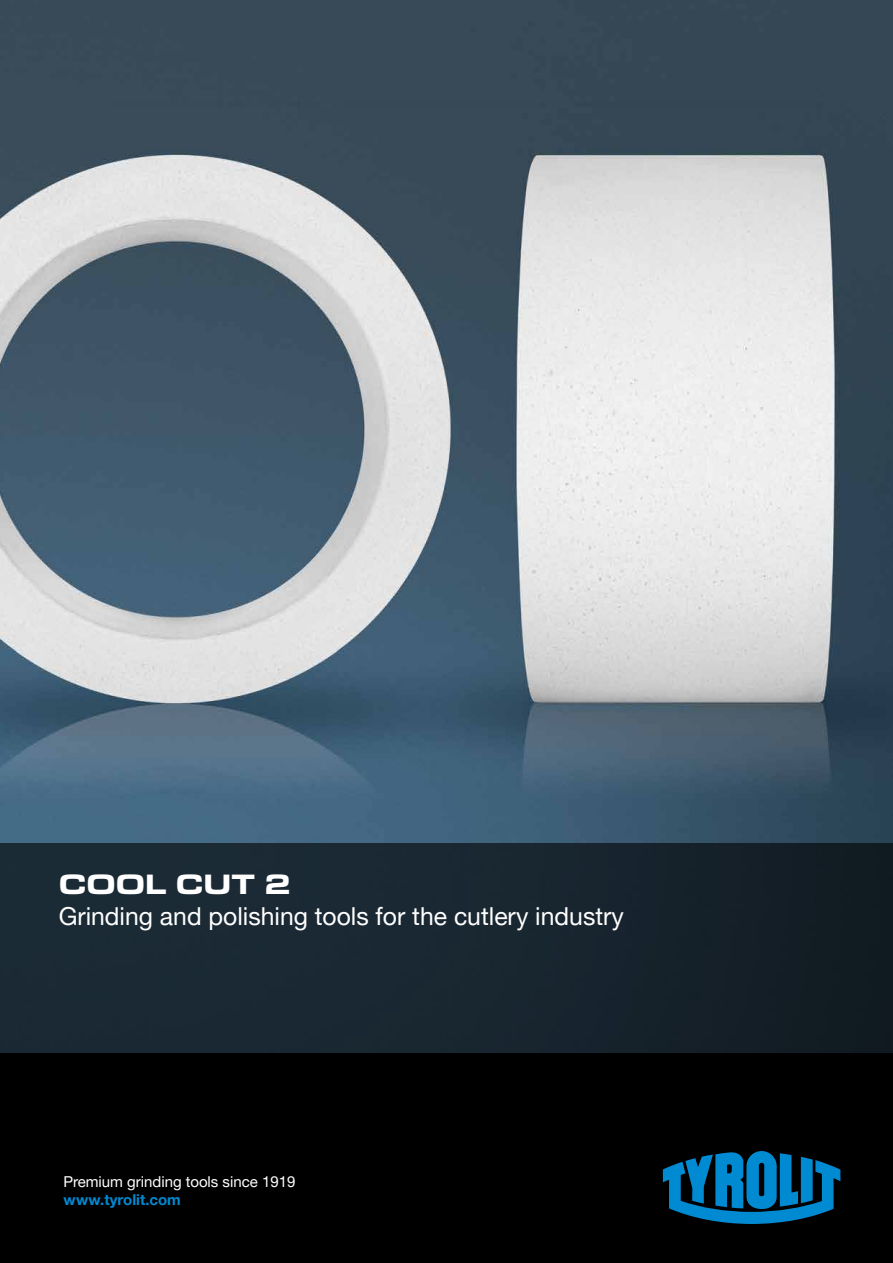
<style>
.page{position:relative;width:893px;height:1263px;background:#fff}
.page>*{position:absolute;margin:0;border:0;box-sizing:border-box;transform-origin:0 0}
.t1{font:700 expanded 28.5px "Eurostile Next W1 G";color:#fff}
.t2{font:24.75px "Helvetica Neue LTW1 G";color:#fff}
.t3{font:15px "Helvetica Neue LTW1 G";color:#fff}
.t4{font:700 15px "Helvetica Neue LTW1 G";color:#008ad2}
</style>
<div class="page">
<img style="left:0;top:0;width:893px;height:843px">
<div style="left:0;top:1053px;width:893px;height:210px;background:#000"></div>
<div style="left:0;top:843px;width:893px;height:210px;background:linear-gradient(to right,#1e2d39,#121d25)"></div>
<svg style="left:663px;top:1151px;width:177px;height:73px"></svg>
<p class="t1" style="left:59px;top:865px;width:233px">COOL CUT 2</p>
<p class="t2" style="left:59px;top:901px;width:567px">Grinding and polishing tools for the cutlery industry</p>
<p class="t3" style="left:64px;top:1172px;width:233px">Premium grinding tools since 1919</p>
<p class="t4" style="left:64px;top:1190px;width:119px">www.tyrolit.com</p>
</div>
